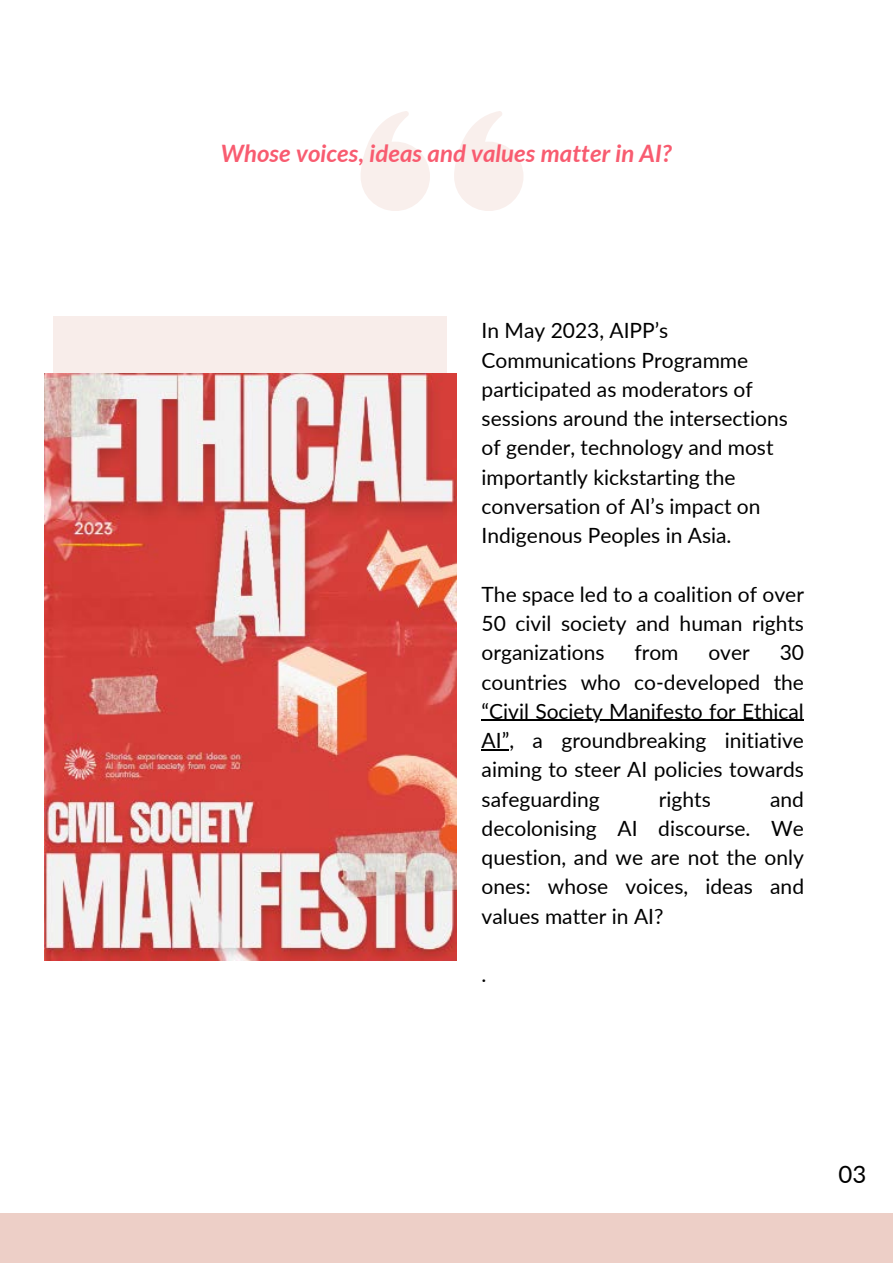
<style>
.page{position:relative;width:893px;height:1264px;background:#fff}
.page>*{position:absolute;margin:0;border:0;box-sizing:border-box;transform-origin:0 0}
.t1{font:italic 700 24px "Lato";color:#f85c70}
.t2{font:24px "Lato";color:#000}
.t3{font:21px/29.2px "Lato";color:#000;text-align:justify}
</style>
<div class="page">
<div style="left:0;top:1213px;width:892px;height:50px;background:#edcfc7"></div>
<svg style="left:361px;top:111px;width:69px;height:100px"></svg>
<svg style="left:454px;top:111px;width:69px;height:100px"></svg>
<div style="left:54px;top:316px;width:392px;height:87px;background:#f8edea"></div>
<img style="left:44px;top:373px;width:412px;height:587px">
<hr style="left:481px;top:720px;width:323px;height:1px;background:#000">
<svg style="left:481px;top:749px;width:28px;height:1px"></svg>
<h1 class="t1" style="left:221px;top:139px;width:453px">Whose voices, ideas and values matter in AI?</h1>
<p class="t3" style="left:481px;top:315px;width:308px;text-align:left">In May 2023, AIPP’s<br>Communications Programme participated as moderators of sessions around the intersections of gender, technology and most importantly kickstarting the conversation of AI’s impact on<br>Indigenous Peoples in Asia.</p>
<p class="t3" style="left:481px;top:579px;width:324px">The space led to a coalition of over 50 civil society and human rights organizations</p>
<p class="t3" style="left:634px;top:637px;width:46px">from</p>
<p class="t3" style="left:708px;top:637px;width:43px">over</p>
<p class="t3" style="left:481px;top:637px;width:324px;text-align:right">30<br>countries who co-developed the</p>
<p class="t3" style="left:481px;top:696px;width:324px">“Civil Society Manifesto for Ethical AI”, a groundbreaking initiative aiming to steer AI policies towards safeguarding</p>
<p class="t3" style="left:481px;top:783px;width:324px;text-indent:288px">and decolonising AI discourse. We question, and we are not the only ones: whose voices, ideas and values matter in AI?</p>
<p class="t3" style="left:659px;top:783px;width:53px">rights</p>
<p class="t3" style="left:481px;top:959px;width:6px">.</p>
<p class="t2" style="left:838px;top:1158px;width:29px">03</p>
</div>
